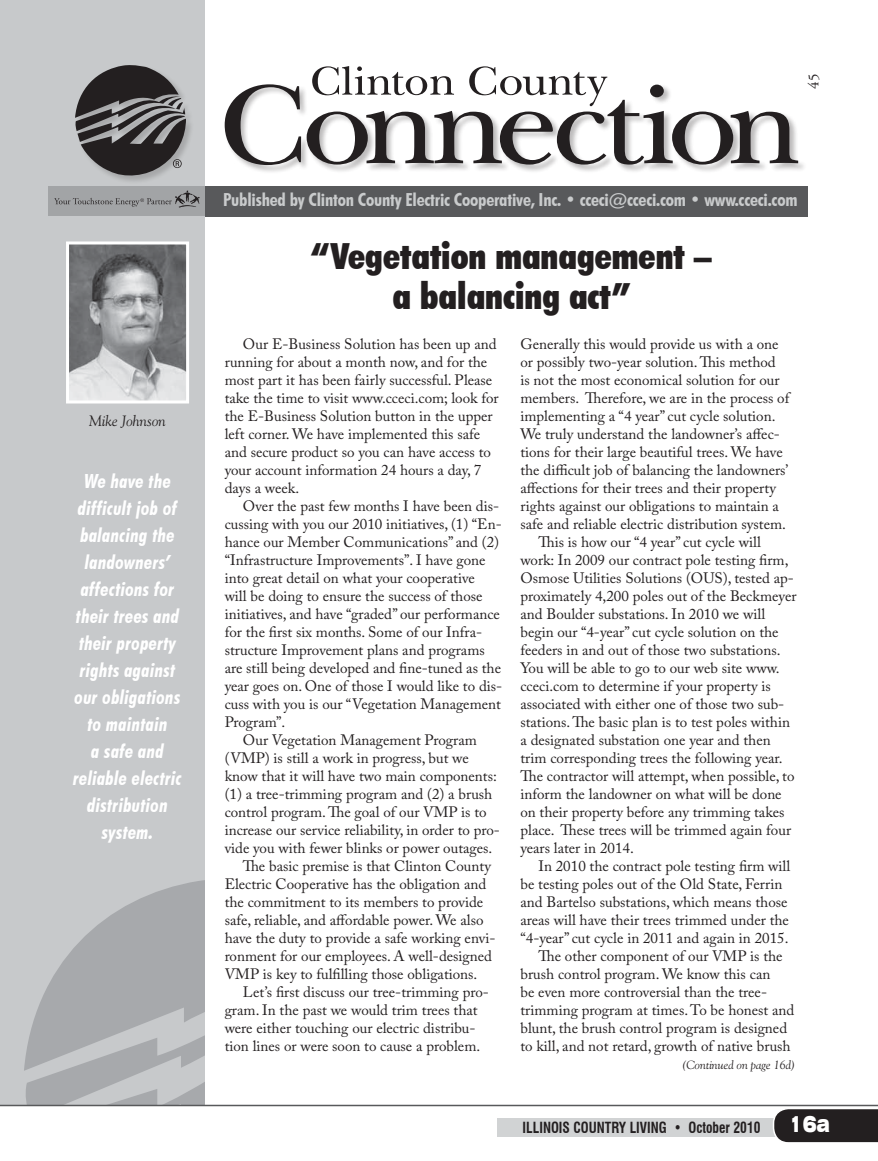
<style>
.page{position:relative;width:878px;height:1161px;background:#fff}
.page>*{position:absolute;margin:0;border:0;box-sizing:border-box;transform-origin:0 0}
.t1{font:900 condensed 36px/40.5px "Futura BT";color:#231f20;text-align:center}
.t2{font:900 expanded 22.5px "Swiss 721 BT";color:#fff;scale:.65 1}
.t3{font:italic 700 condensed 19.5px/27px "Futura BT";letter-spacing:.01em;color:#fff;text-align:center}
.t4{font:700 condensed 18px "Futura BT";letter-spacing:-.01em;color:#c9cbcc}
.t5{font:15px/18px "Adobe Caslon Pro";color:#231f20}
.t6{font:700 condensed 15px "Swiss 721 BT";color:#231f20;scale:.9 1}
.t7{font:italic 15px "Goudy Old Style BT";color:#231f20}
.t8{font:15px "Adobe Garamond Pro";color:#231f20}
.t9{font:italic 12px "Goudy Old Style BT";color:#231f20}
</style>
<div class="page">
<div style="left:0;top:186px;width:807px;height:31px;background:#58595b"></div>
<div style="left:0;top:0;width:204px;height:1105px;background:#c7c9cb"></div>
<svg style="left:24px;top:880px;width:180px;height:225px"></svg>
<img style="left:70px;top:246px;width:115px;height:154px">
<div style="left:66px;top:242px;width:123px;height:162px;border:3px solid #fff"></div>
<div style="left:81px;top:108px;width:114px;height:76px;background:#231f20;opacity:.2"></div>
<svg style="left:75px;top:65px;width:111px;height:113px"></svg>
<div style="left:48px;top:186px;width:156px;height:30px;background:#a2a4a6"></div>
<svg style="left:54px;top:190px;width:146px;height:18px"></svg>
<div style="left:224px;top:84px;width:582px;height:90px;background:#231f20;opacity:.3"></div>
<svg style="left:225px;top:66px;width:573px;height:99px"></svg>
<hr style="left:0;top:1105px;width:878px;height:1px;background:#58595b">
<div style="left:497px;top:1118px;width:381px;height:19px;background:#d1d3d4"></div>
<svg style="left:773px;top:1109px;width:105px;height:34px;background:#312e2f"></svg>
<p class="t7" style="left:89px;top:412px;width:78px">Mike Johnson</p>
<h3 class="t3" style="left:73px;top:468px;width:110px">We have the difficult job of balancing the landowners’ affections for their trees and their property rights against our obligations to maintain<br>a safe and reliable electric distribution system.</h3>
<p class="t8" style="left:804px;top:88px;width:16px;rotate:-90deg">45</p>
<p class="t4" style="left:223px;top:188px;width:576px">Published by Clinton County Electric Cooperative, Inc. • cceci@cceci.com • www.cceci.com</p>
<h1 class="t1" style="left:311px;top:236px;width:402px">“Vegetation management – a balancing act”</h1>
<p class="t5" style="left:225px;top:334px;width:275px;text-indent:18px">Our E-Business Solution has been up and running for about a month now, and for the most part it has been fairly successful. Please take the time to visit www.cceci.com; look for the E-Business Solution button in the upper left corner. We have implemented this safe and secure product so you can have access to your account information 24 hours a day, 7 days a week.</p>
<p class="t5" style="left:243px;top:496px;width:258px">Over the past few months I have been dis-</p>
<p class="t5" style="left:225px;top:514px;width:278px">cussing with you our 2010 initiatives, (1) “En-</p>
<p class="t5" style="left:225px;top:532px;width:276px">hance our Member Communications” and (2)</p>
<p class="t5" style="left:225px;top:550px;width:262px">“Infrastructure Improvements”. I have gone</p>
<p class="t5" style="left:225px;top:568px;width:252px">into great detail on what your cooperative</p>
<p class="t5" style="left:225px;top:586px;width:259px">will be doing to ensure the success of those</p>
<p class="t5" style="left:225px;top:604px;width:277px">initiatives, and have “graded” our performance</p>
<p class="t5" style="left:225px;top:622px;width:259px">for the first six months. Some of our Infra-</p>
<p class="t5" style="left:225px;top:640px;width:261px">structure Improvement plans and programs</p>
<p class="t5" style="left:225px;top:658px;width:278px">are still being developed and fine-tuned as the</p>
<p class="t5" style="left:225px;top:676px;width:279px">year goes on. One of those I would like to dis-</p>
<p class="t5" style="left:225px;top:694px;width:278px">cuss with you is our “Vegetation Management</p>
<p class="t5" style="left:225px;top:712px;width:62px">Program”.</p>
<p class="t5" style="left:243px;top:730px;width:236px">Our Vegetation Management Program</p>
<p class="t5" style="left:225px;top:748px;width:246px">(VMP) is still a work in progress, but we</p>
<p class="t5" style="left:225px;top:766px;width:274px">know that it will have two main components:</p>
<p class="t5" style="left:225px;top:784px;width:269px">(1) a tree-trimming program and (2) a brush</p>
<p class="t5" style="left:225px;top:802px;width:263px">control program. The goal of our VMP is to</p>
<p class="t5" style="left:225px;top:820px;width:277px">increase our service reliability, in order to pro-</p>
<p class="t5" style="left:225px;top:838px;width:269px">vide you with fewer blinks or power outages.</p>
<p class="t5" style="left:243px;top:856px;width:250px">The basic premise is that Clinton County</p>
<p class="t5" style="left:225px;top:874px;width:263px">Electric Cooperative has the obligation and</p>
<p class="t5" style="left:225px;top:892px;width:260px">the commitment to its members to provide</p>
<p class="t5" style="left:225px;top:910px;width:260px">safe, reliable, and affordable power. We also</p>
<p class="t5" style="left:225px;top:928px;width:272px">have the duty to provide a safe working envi-</p>
<p class="t5" style="left:225px;top:946px;width:269px">ronment for our employees. A well-designed</p>
<p class="t5" style="left:225px;top:964px;width:254px">VMP is key to fulfilling those obligations.</p>
<p class="t5" style="left:243px;top:982px;width:248px">Let’s first discuss our tree-trimming pro-</p>
<p class="t5" style="left:225px;top:1000px;width:254px">gram. In the past we would trim trees that</p>
<p class="t5" style="left:225px;top:1018px;width:252px">were either touching our electric distribu-</p>
<p class="t5" style="left:225px;top:1036px;width:257px">tion lines or were soon to cause a problem.</p>
<p class="t5" style="left:520px;top:334px;width:260px">Generally this would provide us with a one</p>
<p class="t5" style="left:520px;top:352px;width:257px">or possibly two-year solution. This method</p>
<p class="t5" style="left:520px;top:370px;width:261px">is not the most economical solution for our</p>
<p class="t5" style="left:520px;top:388px;width:270px">members. Therefore, we are in the process of</p>
<p class="t5" style="left:520px;top:406px;width:256px">implementing a “4 year” cut cycle solution.</p>
<p class="t5" style="left:520px;top:424px;width:261px">We truly understand the landowner’s affec-</p>
<p class="t5" style="left:520px;top:442px;width:264px">tions for their large beautiful trees. We have</p>
<p class="t5" style="left:520px;top:460px;width:269px">the difficult job of balancing the landowners’</p>
<p class="t5" style="left:520px;top:478px;width:257px">affections for their trees and their property</p>
<p class="t5" style="left:520px;top:496px;width:260px">rights against our obligations to maintain a</p>
<p class="t5" style="left:520px;top:514px;width:267px">safe and reliable electric distribution system.</p>
<p class="t5" style="left:538px;top:532px;width:224px">This is how our “4 year” cut cycle will</p>
<p class="t5" style="left:520px;top:550px;width:269px">work: In 2009 our contract pole testing firm,</p>
<p class="t5" style="left:520px;top:568px;width:275px">Osmose Utilities Solutions (OUS), tested ap-</p>
<p class="t5" style="left:520px;top:586px;width:277px">proximately 4,200 poles out of the Beckmeyer</p>
<p class="t5" style="left:520px;top:604px;width:246px">and Boulder substations. In 2010 we will</p>
<p class="t5" style="left:520px;top:622px;width:260px">begin our “4-year” cut cycle solution on the</p>
<p class="t5" style="left:520px;top:640px;width:261px">feeders in and out of those two substations.</p>
<p class="t5" style="left:520px;top:658px;width:261px">You will be able to go to our web site www.</p>
<p class="t5" style="left:520px;top:676px;width:252px">cceci.com to determine if your property is</p>
<p class="t5" style="left:520px;top:694px;width:265px">associated with either one of those two sub-</p>
<p class="t5" style="left:520px;top:712px;width:271px">stations. The basic plan is to test poles within</p>
<p class="t5" style="left:520px;top:730px;width:252px">a designated substation one year and then</p>
<p class="t5" style="left:520px;top:748px;width:264px">trim corresponding trees the following year.</p>
<p class="t5" style="left:520px;top:766px;width:275px">The contractor will attempt, when possible, to</p>
<p class="t5" style="left:520px;top:784px;width:263px">inform the landowner on what will be done</p>
<p class="t5" style="left:520px;top:802px;width:265px">on their property before any trimming takes</p>
<p class="t5" style="left:520px;top:820px;width:272px">place. These trees will be trimmed again four</p>
<p class="t5" style="left:520px;top:838px;width:115px">years later in 2014.</p>
<p class="t5" style="left:538px;top:856px;width:253px">In 2010 the contract pole testing firm will</p>
<p class="t5" style="left:520px;top:874px;width:263px">be testing poles out of the Old State, Ferrin</p>
<p class="t5" style="left:520px;top:892px;width:268px">and Bartelso substations, which means those</p>
<p class="t5" style="left:520px;top:910px;width:270px">areas will have their trees trimmed under the</p>
<p class="t5" style="left:520px;top:928px;width:269px">“4-year” cut cycle in 2011 and again in 2015.</p>
<p class="t5" style="left:538px;top:946px;width:246px">The other component of our VMP is the</p>
<p class="t5" style="left:520px;top:964px;width:251px">brush control program. We know this can</p>
<p class="t5" style="left:520px;top:982px;width:248px">be even more controversial than the tree-</p>
<p class="t5" style="left:520px;top:1000px;width:275px">trimming program at times. To be honest and</p>
<p class="t5" style="left:520px;top:1018px;width:268px">blunt, the brush control program is designed</p>
<p class="t5" style="left:520px;top:1036px;width:272px">to kill, and not retard, growth of native brush</p>
<p class="t9" style="left:682px;top:1057px;width:115px">(Continued on page 16d)</p>
<p class="t6" style="left:522px;top:1118px;width:266px">ILLINOIS COUNTRY LIVING • October 2010</p>
<h2 class="t2" style="left:789px;top:1111px;width:65px">16a</h2>
</div>
